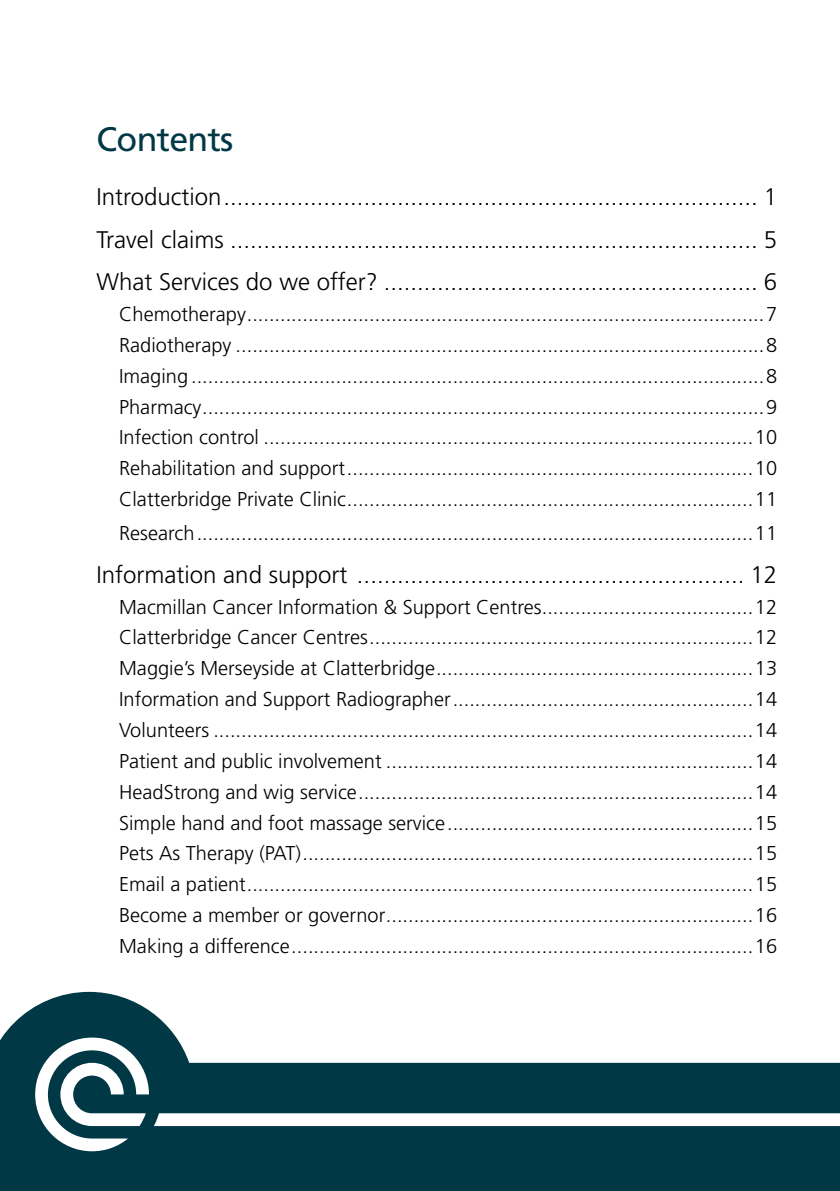
<style>
.page{position:relative;width:840px;height:1191px;background:#fff}
.page>*{position:absolute;margin:0;border:0;box-sizing:border-box;transform-origin:0 0}
.t1{font:34px "Frutiger";letter-spacing:-.02em;color:#003846}
.t2{font:300 24px/42.6px "Frutiger";color:#000;text-align:justify}
.t3{font:300 20px/30.8px "Frutiger";color:#000;text-align:justify}
</style>
<div class="page">
<svg style="left:0;top:992px;width:839px;height:199px;fill:#003846"></svg>
<svg style="left:35px;top:1037px;width:804px;height:114px"></svg>
<h1 class="t1" style="left:96px;top:119px;width:138px">Contents</h1>
<p class="t2" style="left:96px;top:175px;width:681px">Introduction................................................................................ 1<br>Travel claims ............................................................................... 5<br>What Services do we offer? ........................................................ 6</p>
<p class="t3" style="left:119px;top:299px;width:659px">Chemotherapy.............................................................................................7<br>Radiotherapy ...............................................................................................8<br>Imaging .......................................................................................................8<br>Pharmacy.....................................................................................................9<br>Infection control ........................................................................................10<br>Rehabilitation and support.........................................................................10<br>Clatterbridge Private Clinic.........................................................................11</p>
<p class="t3" style="left:119px;top:518px;width:659px">Research....................................................................................................11</p>
<p class="t2" style="left:96px;top:553px;width:681px">Information and support .......................................................... 12</p>
<p class="t3" style="left:119px;top:591px;width:659px">Macmillan Cancer Information &amp; Support Centres......................................12<br>Clatterbridge Cancer Centres.....................................................................12<br>Maggie’s Merseyside at Clatterbridge.........................................................13<br>Information and Support Radiographer......................................................14<br>Volunteers .................................................................................................14<br>Patient and public involvement ..................................................................14<br>HeadStrong and wig service.......................................................................14<br>Simple hand and foot massage service.......................................................15<br>Pets As Therapy (PAT).................................................................................15<br>Email a patient...........................................................................................15<br>Become a member or governor..................................................................16<br>Making a difference...................................................................................16</p>
</div>
